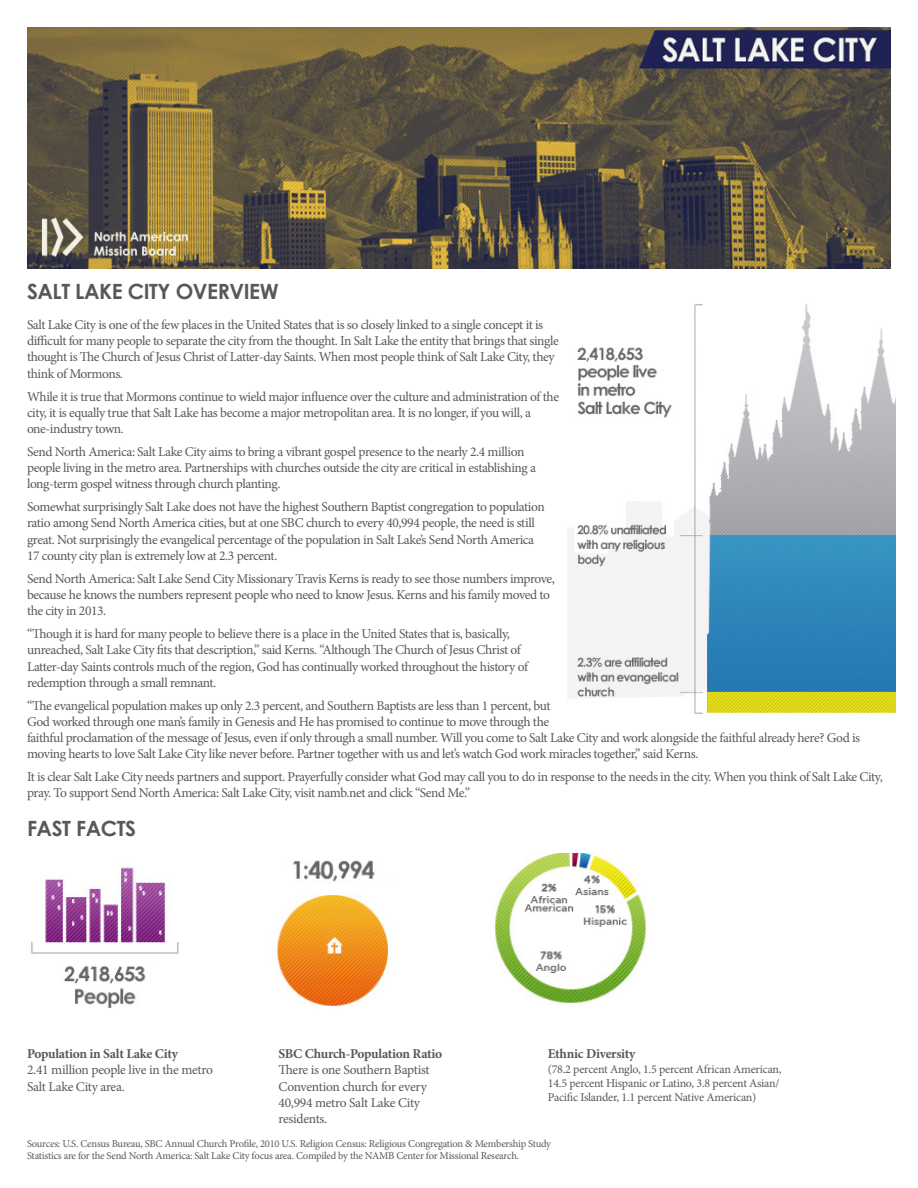
<style>
.page{position:relative;width:918px;height:1188px;background:#fff}
.page>*{position:absolute;margin:0;border:0;box-sizing:border-box;transform-origin:0 0}
.HEADER_1{font:700 21px "Century Gothic";letter-spacing:-.02em;color:#57585a}
.Body_2{font:13.5px/16.2px "Minion Pro";letter-spacing:-.03em;color:#57585a}
.Body_1{font:13.5px/16.2px "Minion Pro";letter-spacing:-.02em;color:#57585a}
.Header_2{font:700 13.5px "Minion Pro";letter-spacing:-.02em;color:#57585a}
.Ethnic_Diversity{font:12px/14.4px "Minion Pro";letter-spacing:-.02em;color:#57585a}
.Body_1-2{font:10.5px "Minion Pro";letter-spacing:-.02em;color:#57585a}
</style>
<div class="page">
<img style="left:31px;top:853px;width:615px;height:155px">
<img style="left:27px;top:27px;width:864px;height:241px">
<img style="left:567px;top:304px;width:329px;height:412px">
<p class="HEADER_1" style="left:27px;top:278px;width:253px">SALT LAKE CITY OVERVIEW</p>
<p class="Body_2" style="left:27px;top:317px;width:533px">Salt Lake City is one of the few places in the United States that is so closely linked to a single concept it is difficult for many people to separate the city from the thought. In Salt Lake the entity that brings that single thought is The Church of Jesus Christ of Latter-day Saints. When most people think of Salt Lake City, they think of Mormons.</p>
<p class="Body_2" style="left:27px;top:388px;width:534px">While it is true that Mormons continue to wield major influence over the culture and administration of the city, it is equally true that Salt Lake has become a major metropolitan area. It is no longer, if you will, a one-industry town.</p>
<p class="Body_2" style="left:27px;top:444px;width:510px">Send North America: Salt Lake City aims to bring a vibrant gospel presence to the nearly 2.4 million people living in the metro area. Partnerships with churches outside the city are critical in establishing a long-term gospel witness through church planting.</p>
<p class="Body_2" style="left:27px;top:499px;width:519px">Somewhat surprisingly Salt Lake does not have the highest Southern Baptist congregation to population ratio among Send North America cities, but at one SBC church to every 40,994 people, the need is still great. Not surprisingly the evangelical percentage of the population in Salt Lake’s Send North America 17 county city plan is extremely low at 2.3 percent.</p>
<p class="Body_2" style="left:27px;top:570px;width:529px">Send North America: Salt Lake Send City Missionary Travis Kerns is ready to see those numbers improve, because he knows the numbers represent people who need to know Jesus. Kerns and his family moved to the city in 2013.</p>
<p class="Body_2" style="left:27px;top:626px;width:503px">“Though it is hard for many people to believe there is a place in the United States that is, basically, unreached, Salt Lake City fits that description,” said Kerns. “Although The Church of Jesus Christ of Latter-day Saints controls much of the region, God has continually worked throughout the history of redemption through a small remnant.</p>
<p class="Body_2" style="left:27px;top:697px;width:835px">“The evangelical population makes up only 2.3 percent, and Southern Baptists are less than 1 percent, but<br>God worked through one man’s family in Genesis and He has promised to continue to move through the<br>faithful proclamation of the message of Jesus, even if only through a small number. Will you come to Salt Lake City and work alongside the faithful already here? God is moving hearts to love Salt Lake City like never before. Partner together with us and let’s watch God work miracles together,” said Kerns.</p>
<p class="Body_2" style="left:27px;top:769px;width:857px">It is clear Salt Lake City needs partners and support. Prayerfully consider what God may call you to do in response to the needs in the city. When you think of Salt Lake City, pray. To support Send North America: Salt Lake City, visit namb.net and click “Send Me.”</p>
<p class="HEADER_1" style="left:27px;top:815px;width:111px">FAST FACTS</p>
<p class="Header_2" style="left:27px;top:1044px;width:153px">Population in Salt Lake City</p>
<p class="Body_1" style="left:27px;top:1062px;width:187px">2.41 million people live in the metro<br>Salt Lake City area.</p>
<p class="Header_2" style="left:278px;top:1044px;width:165px">SBC Church-Population Ratio</p>
<p class="Body_1" style="left:278px;top:1062px;width:153px">There is one Southern Baptist<br>Convention church for every<br>40,994 metro Salt Lake City residents.</p>
<p class="Header_2" style="left:548px;top:1044px;width:89px">Ethnic Diversity</p>
<p class="Ethnic_Diversity" style="left:548px;top:1062px;width:235px">(78.2 percent Anglo, 1.5 percent African American,<br>14.5 percent Hispanic or Latino, 3.8 percent Asian/<br>Pacific Islander, 1.1 percent Native American)</p>
<p class="Body_1-2" style="left:27px;top:1136px;width:526px">Sources: U.S. Census Bureau, SBC Annual Church Profile, 2010 U.S. Religion Census: Religious Congregation &amp; Membership Study</p>
<p class="Body_1-2" style="left:27px;top:1149px;width:494px">Statistics are for the Send North America: Salt Lake City focus area. Compiled by the NAMB Center for Missional Research.</p>
</div>
